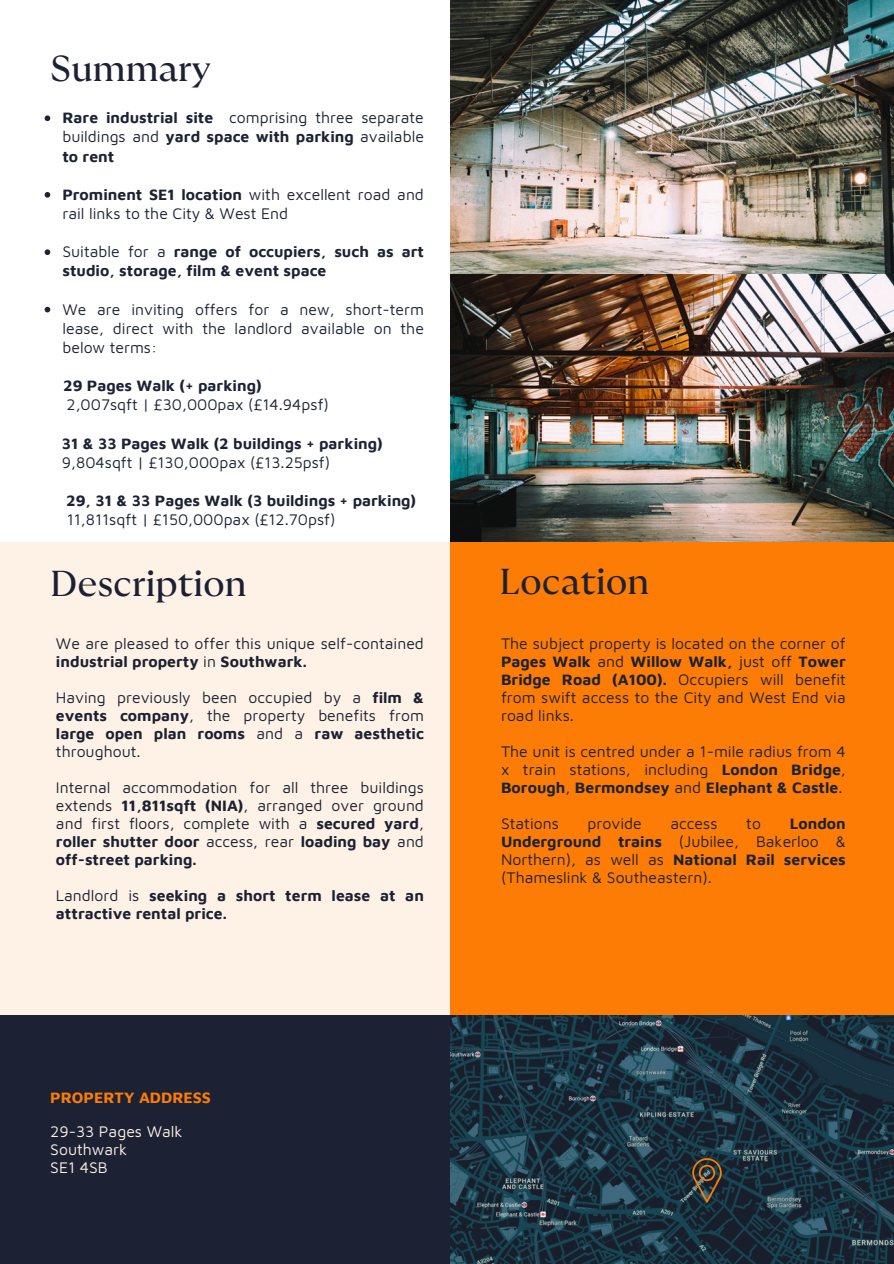
<style>
.page{position:relative;width:894px;height:1264px;background:#fff}
.page>*{position:absolute;margin:0;border:0;box-sizing:border-box;transform-origin:0 0}
.t1{font:36px "GT Ultra Fine";color:#1c2234}
.t2{font:36px "GT Ultra Fine";color:#1b2033}
.t3{font:15.75px/18px "Maven Pro";color:#1c2234;text-align:justify}
.t4{font:15.75px/18px "Maven Pro";color:#1b2033;text-align:justify}
.t5{font:700 15.75px "Maven Pro";color:#1c2234}
.t6{font:700 15.75px/18px "Maven Pro";color:#1b2033}
.t7{font:15.75px "Maven Pro";color:#fef2e6}
.t8{font:700 15.75px "Maven Pro";color:#fd7c05}
.s1{font-weight:700}
.s2{font-weight:400}
</style>
<div class="page">
<div style="left:1px;top:542px;width:892px;height:515px;background:#fef2e6"></div>
<div style="left:1px;top:1015px;width:449px;height:248px;background:#1c2234"></div>
<div style="left:450px;top:0;width:443px;height:1263px;background:#fd7c05"></div>
<img style="left:450px;top:1015px;width:443px;height:248px">
<svg style="left:692px;top:1158px;width:29px;height:44px"></svg>
<img style="left:450px;top:0;width:443px;height:274px">
<img style="left:450px;top:274px;width:443px;height:267px">
<svg style="left:45px;top:115px;width:5px;height:6px"></svg>
<svg style="left:45px;top:192px;width:5px;height:6px"></svg>
<svg style="left:45px;top:249px;width:5px;height:6px"></svg>
<svg style="left:45px;top:307px;width:5px;height:5px"></svg>
<p class="t1" style="left:50px;top:51px;width:162px">Summary</p>
<p class="t3" style="left:62px;top:108px;width:363px;line-height:19.2px"><span class="s1">Rare industrial site</span> comprising three separate buildings and <span class="s1">yard space with parking</span> available</p>
<p class="t5" style="left:62px;top:146px;width:53px">to rent</p>
<p class="t3" style="left:62px;top:184px;width:363px;line-height:19.2px"><span class="s1">Prominent SE1 location</span> with excellent road and rail links to the City &amp; West End</p>
<p class="t5" style="left:62px;top:242px;width:363px"><span class="s2">Suitable for a</span> range of occupiers, such as art</p>
<h1 class="t5" style="left:62px;top:261px;width:265px">studio, storage, film &amp; event space</h1>
<h1 class="t3" style="left:62px;top:299px;width:363px;line-height:19.2px">We are inviting offers for a new, short-term lease, direct with the landlord available on the below terms:</h1>
<p class="t5" style="left:63px;top:376px;width:200px">29 Pages Walk (+ parking)</p>
<p class="t3" style="left:66px;top:395px;width:264px">2,007sqft | £30,000pax (£14.94psf)</p>
<p class="t5" style="left:62px;top:433px;width:322px">31 &amp; 33 Pages Walk (2 buildings + parking)</p>
<p class="t3" style="left:62px;top:453px;width:270px">9,804sqft | £130,000pax (£13.25psf)</p>
<p class="t5" style="left:66px;top:491px;width:351px">29, 31 &amp; 33 Pages Walk (3 buildings + parking)</p>
<p class="t3" style="left:67px;top:510px;width:270px">11,811sqft | £150,000pax (£12.70psf)</p>
<h2 class="t2" style="left:50px;top:566px;width:198px">Description</h2>
<p class="t4" style="left:56px;top:634px;width:369px">We are pleased to offer this unique self-contained <span class="s1">industrial property</span> in <span class="s1">Southwark.</span></p>
<p class="t4" style="left:56px;top:688px;width:369px">Having previously been occupied by a <span class="s1">film &amp; events company</span>, the property benefits from <span class="s1">large open plan rooms</span> and a <span class="s1">raw aesthetic </span>throughout.</p>
<p class="t4" style="left:56px;top:778px;width:369px">Internal accommodation for all three buildings extends <span class="s1">11,811sqft (NIA)</span>, arranged over ground and first floors, complete with a <span class="s1">secured yard</span>, <span class="s1">roller shutter door</span> access, rear <span class="s1">loading bay</span> and <span class="s1">off-street parking.</span></p>
<p class="t6" style="left:56px;top:886px;width:369px"><span class="s2">Landlord is</span> seeking a short term lease at an attractive rental price.</p>
<p class="t8" style="left:50px;top:1087px;width:162px">PROPERTY ADDRESS</p>
<p class="t7" style="left:50px;top:1121px;width:134px">29-33 Pages Walk</p>
<p class="t7" style="left:50px;top:1139px;width:78px">Southwark</p>
<p class="t7" style="left:50px;top:1157px;width:59px">SE1 4SB</p>
<p class="t1" style="left:499px;top:565px;width:151px">Location</p>
<h1 class="t3" style="left:501px;top:634px;width:346px">The subject property is located on the corner of <span class="s1">Pages Walk</span> and <span class="s1">Willow Walk,</span> just off <span class="s1">Tower Bridge Road (A100).</span> Occupiers will benefit from swift access to the City and West End via road links.</h1>
<p class="t3" style="left:501px;top:742px;width:346px">The unit is centred under a 1-mile radius from 4 x train stations, including <span class="s1">London Bridge</span>, <span class="s1">Borough</span>, <span class="s1">Bermondsey</span> and <span class="s1">Elephant &amp; Castle</span>.</p>
<p class="t3" style="left:501px;top:814px;width:59px">Stations</p>
<p class="t3" style="left:587px;top:814px;width:56px">provide</p>
<p class="t3" style="left:670px;top:814px;width:49px">access</p>
<p class="t3" style="left:746px;top:814px;width:16px">to</p>
<p class="t3" style="left:501px;top:814px;width:346px;text-indent:288px"><span class="s1">London Underground trains</span> (Jubilee, Bakerloo &amp; Northern), as well as <span class="s1">National Rail services </span>(Thameslink &amp; Southeastern).</p>
</div>
